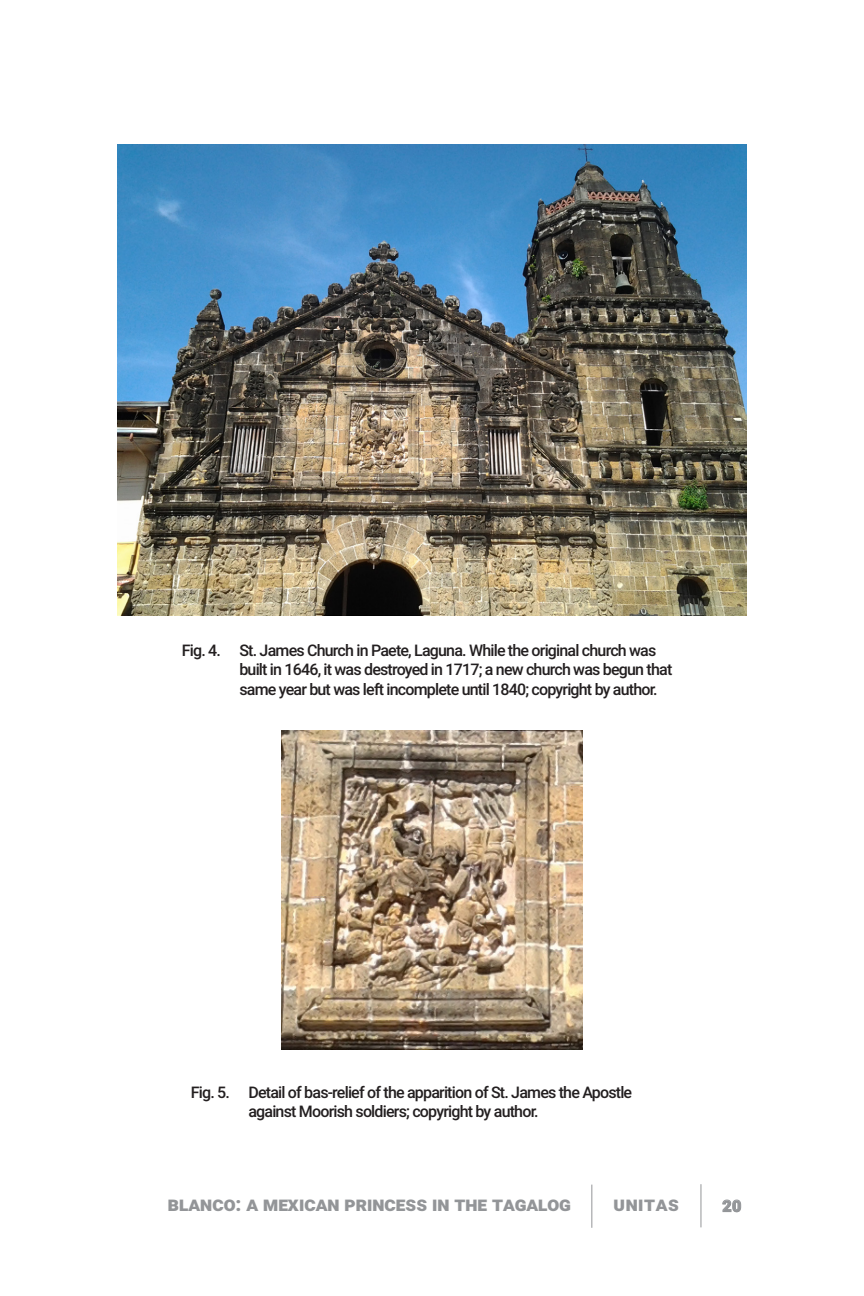
<style>
.page{position:relative;width:864px;height:1296px;background:#fff}
.page>*{position:absolute;margin:0;border:0;box-sizing:border-box;transform-origin:0 0}
.t1{font:900 20px "Roboto";color:#939598}
.Figure_Caption{font:500 16px/19.2px "Roboto";letter-spacing:-.05em;color:#231f20}
.t2{font:900 16px "Roboto";color:#939598}
</style>
<div class="page">
<svg style="left:722px;top:1199px;width:20px;height:14px"></svg>
<hr style="left:592px;top:1185px;width:1px;height:43px;background:#939598">
<hr style="left:701px;top:1184px;width:1px;height:43px;background:#939598">
<img style="left:117px;top:144px;width:630px;height:472px">
<img style="left:281px;top:730px;width:302px;height:320px">
<p class="Figure_Caption" style="left:239px;top:640px;width:434px;text-indent:-58px">Fig. 4. St. James Church in Paete, Laguna. While the original church was built in 1646, it was destroyed in 1717; a new church was begun that same year but was left incomplete until 1840; copyright by author.</p>
<p class="Figure_Caption" style="left:248px;top:1082px;width:385px;text-indent:-58px">Fig. 5. Detail of bas-relief of the apparition of St. James the Apostle against Moorish soldiers; copyright by author.</p>
<p class="t1" style="left:168px;top:1190px;width:404px">Blanco: A Mexican Princess in the Tagalog</p>
<p class="t1" style="left:614px;top:1190px;width:67px">UNITAS</p>
<p class="t2" style="left:722px;top:1195px;width:21px">20</p>
</div>
